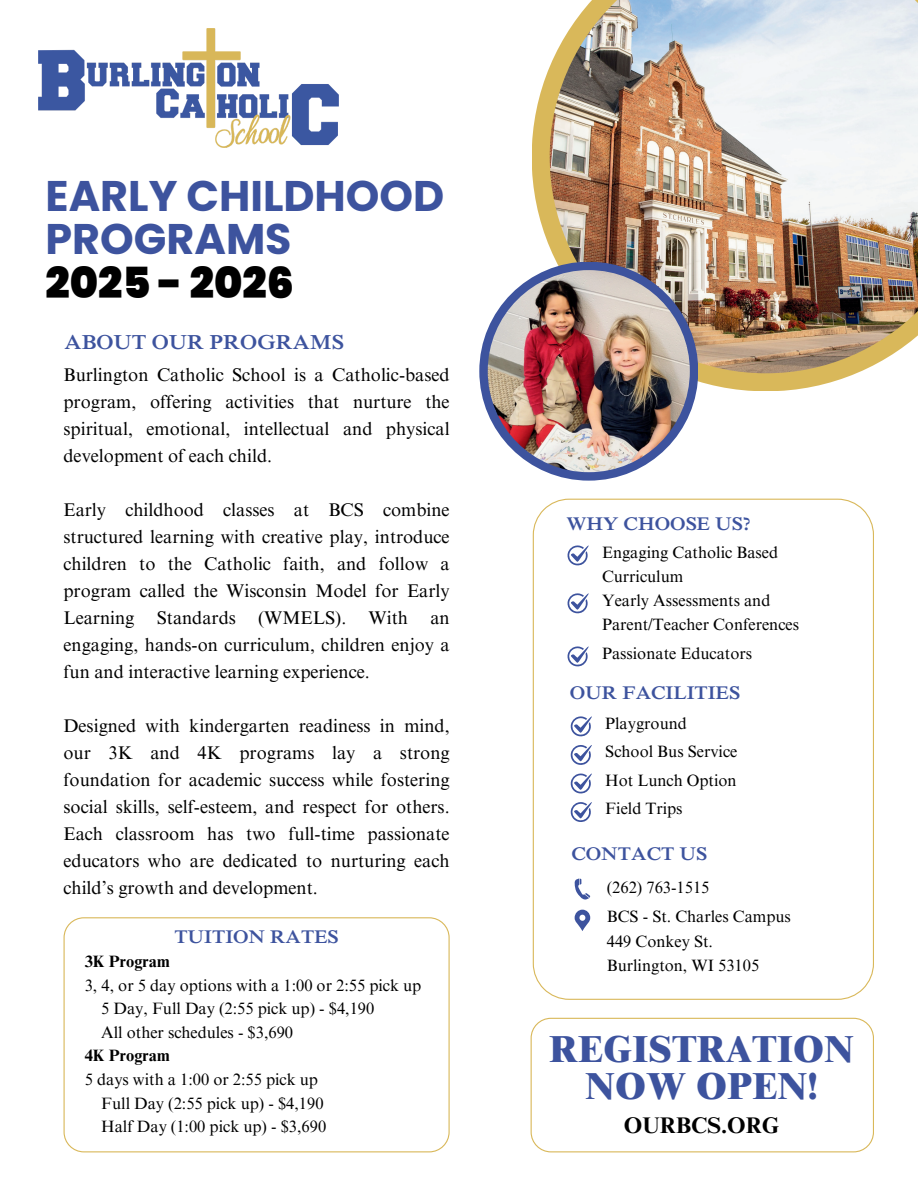
<style>
.page{position:relative;width:918px;height:1188px;background:#fff}
.page>*{position:absolute;margin:0;border:0;box-sizing:border-box;transform-origin:0 0}
.t1{font:700 42.9px/42.8px "Poppins";color:#3d539e}
.t2{font:900 42.9px "Poppins";color:#000}
.t3{font:800 37.65px/36.9px "Times NRMT Pro";color:#3d539e;text-align:center}
.t4{font:700 22.65px "Times NRMT Pro";color:#000}
.t5{font:600 20.7px "Times NRMT Pro";color:#3d539e}
.t6{font:600 18.75px "Times NRMT Pro";color:#3d539e}
.t7{font:18.3px/27px "Times NRMT Pro";color:#000;text-align:justify}
.t8{font:16.5px/24.6px "Times NRMT Pro";color:#000}
.t9{font:16.35px/23.7px "Times NRMT Pro";color:#000}
.t10{font:700 16.35px "Times NRMT Pro";color:#000}
</style>
<div class="page">
<svg style="left:532px;top:66px;width:325px;height:325px;fill:#d9b85a"></svg>
<img style="left:550px;top:0;width:368px;height:373px">
<div style="left:479px;top:262px;width:219px;height:219px;background:#3d539e;border-radius:50%"></div>
<img style="left:488px;top:270px;width:202px;height:202px;border-radius:50%">
<svg style="left:533px;top:499px;width:341px;height:501px"></svg>
<svg style="left:531px;top:1018px;width:343px;height:134px"></svg>
<svg style="left:570px;top:716px;width:22px;height:20px"></svg>
<svg style="left:567px;top:545px;width:22px;height:20px"></svg>
<svg style="left:570px;top:745px;width:22px;height:20px"></svg>
<svg style="left:567px;top:593px;width:22px;height:20px"></svg>
<svg style="left:570px;top:773px;width:22px;height:20px"></svg>
<svg style="left:567px;top:646px;width:22px;height:20px"></svg>
<svg style="left:570px;top:802px;width:22px;height:20px"></svg>
<svg style="left:575px;top:910px;width:15px;height:21px"></svg>
<svg style="left:575px;top:878px;width:15px;height:22px"></svg>
<img style="left:39px;top:29px;width:299px;height:119px">
<svg style="left:64px;top:917px;width:385px;height:235px"></svg>
<h1 class="t1" style="left:46px;top:175px;width:400px">EARLY CHILDHOOD<br>PROGRAMS</h1>
<h1 class="t2" style="left:46px;top:258px;width:250px">2025 - 2026</h1>
<p class="t5" style="left:65px;top:329px;width:281px">ABOUT OUR PROGRAMS</p>
<p class="t7" style="left:64px;top:363px;width:388px">Burlington Catholic School is a Catholic-based program, offering activities that nurture the spiritual, emotional, intellectual and physical development of each child.</p>
<p class="t7" style="left:64px;top:498px;width:388px">Early childhood classes at BCS combine structured learning with creative play, introduce children to the Catholic faith, and follow a program called the Wisconsin Model for Early Learning Standards (WMELS). With an engaging, hands-on curriculum, children enjoy a fun and interactive learning experience.</p>
<p class="t7" style="left:64px;top:714px;width:388px">Designed with kindergarten readiness in mind, our 3K and 4K programs lay a strong foundation for academic success while fostering social skills, self-esteem, and respect for others.<br>Each classroom has two full-time passionate educators who are dedicated to nurturing each child’s growth and development.</p>
<p class="t6" style="left:174px;top:926px;width:166px">TUITION RATES</p>
<p class="t10" style="left:85px;top:951px;width:87px">3K Program</p>
<p class="t9" style="left:101px;top:974px;width:322px;text-indent:-16px">3, 4, or 5 day options with a 1:00 or 2:55 pick up<br>5 Day, Full Day (2:55 pick up) - $4,190<br>All other schedules - $3,690</p>
<p class="t10" style="left:85px;top:1046px;width:87px">4K Program</p>
<p class="t9" style="left:101px;top:1069px;width:227px;text-indent:-16px">5 days with a 1:00 or 2:55 pick up<br>Full Day (2:55 pick up) - $4,190<br>Half Day (1:00 pick up) - $3,690</p>
<p class="t6" style="left:567px;top:513px;width:186px">WHY CHOOSE US?</p>
<p class="t8" style="left:602px;top:541px;width:178px">Engaging Catholic Based<br>Curriculum</p>
<p class="t8" style="left:602px;top:589px;width:198px">Yearly Assessments and<br>Parent/Teacher Conferences</p>
<p class="t8" style="left:602px;top:642px;width:152px">Passionate Educators</p>
<p class="t6" style="left:570px;top:681px;width:172px">OUR FACILITIES</p>
<p class="t8" style="left:605px;top:712px;width:83px">Playground</p>
<p class="t8" style="left:605px;top:740px;width:134px">School Bus Service</p>
<p class="t8" style="left:605px;top:769px;width:133px">Hot Lunch Option</p>
<p class="t8" style="left:605px;top:797px;width:79px">Field Trips</p>
<p class="t6" style="left:571px;top:843px;width:137px">CONTACT US</p>
<p class="t8" style="left:607px;top:873px;width:186px;line-height:29.2px">(262) 763-1515<br>BCS - St. Charles Campus</p>
<p class="t8" style="left:607px;top:930px;width:154px">449 Conkey St.<br>Burlington, WI 53105</p>
<h2 class="t3" style="left:549px;top:1033px;width:306px">REGISTRATION<br>NOW OPEN!</h2>
<p class="t4" style="left:624px;top:1111px;width:157px">OURBCS.ORG</p>
</div>
